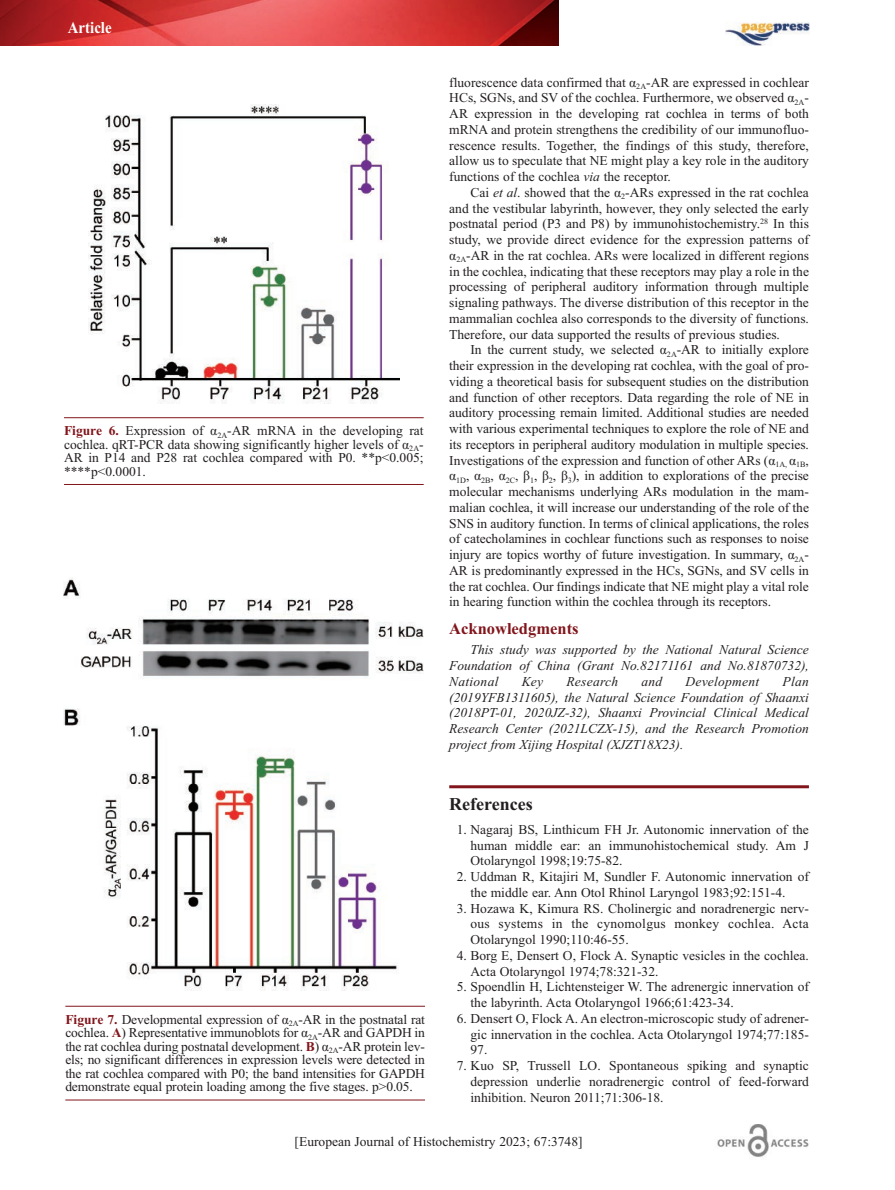
<style>
.page{position:relative;width:895px;height:1190px;background:#fff}
.page>*{position:absolute;margin:0;border:0;box-sizing:border-box;transform-origin:0 0}
.t1{font:700 18px "Times New Roman";color:#231f20}
.t2{font:700 16.5px "Times New Roman";color:#81151b}
.t3{font:700 16.5px "Times New Roman";color:#fff;scale:.9 1}
.t4{font:13.5px/15.8px "Times New Roman";color:#231f20;text-align:justify}
.t5{font:italic 13.5px/15.8px "Times New Roman";color:#231f20;text-align:justify}
.t6{font:italic 13.5px "Times New Roman";letter-spacing:.02em;color:#231f20}
.s1{font-weight:700;color:#81151b}
.s2{font-style:italic}
</style>
<div class="page">
<svg style="left:0;top:0;width:558px;height:45px;background:#cb3b3c"></svg>
<img style="left:717px;top:1124px;width:91px;height:33px">
<hr style="left:449px;top:785px;width:359px;height:3px;background:#81151b">
<img style="left:725px;top:22px;width:84px;height:23px">
<hr style="left:64px;top:417px;width:359px;height:1px;background:#81151b">
<hr style="left:64px;top:484px;width:359px;height:1px;background:#81151b">
<img style="left:88px;top:105px;width:311px;height:298px">
<hr style="left:65px;top:1006px;width:360px;height:1px;background:#81151b">
<hr style="left:65px;top:1099px;width:360px;height:1px;background:#81151b">
<img style="left:64px;top:577px;width:359px;height:414px">
<p class="t3" style="left:68px;top:18px;width:50px">article</p>
<p class="t4" style="left:64px;top:424px;width:361px;line-height:13.5px"><span class="s1">Figure 6.</span> Expression of α<sub>2A</sub>-AR mRNA in the developing rat cochlea. qRT-PCR data showing significantly higher levels of α<sub>2A</sub>-AR in P14 and P28 rat cochlea compared with P0. **p&lt;0.005; ****p&lt;0.0001.</p>
<p class="t4" style="left:65px;top:1012px;width:361px;line-height:13.5px"><span class="s1">Figure 7.</span> Developmental expression of α<sub>2A</sub>-AR in the postnatal rat cochlea. <span class="s1">A</span>) Representative immunoblots for α<sub>2A</sub>-AR and GAPDH in the rat cochlea during postnatal development. <span class="s1">B</span>) α<sub>2A</sub>-AR protein lev&shy;els; no significant differences in expression levels were detected in the rat cochlea compared with P0; the band intensities for GAPDH demonstrate equal protein loading among the five stages. p&gt;0.05.</p>
<p class="t4" style="left:449px;top:74px;width:361px">fluorescence data confirmed that α<sub>2A</sub>-AR are expressed in cochlear HCs, SGNs, and SV of the cochlea. Furthermore, we observed α<sub>2A</sub>-AR expression in the developing rat cochlea in terms of both mRNA and protein strengthens the credibility of our immunofluo&shy;rescence results. Together, the findings of this study, therefore, allow us to speculate that NE might play a key role in the auditory functions of the cochlea <span class="s2">via</span> the receptor.</p>
<p class="t4" style="left:449px;top:184px;width:361px;text-indent:21px">Cai <span class="s2">et al</span>. showed that the α<sub>2</sub>-ARs expressed in the rat cochlea and the vestibular labyrinth, however, they only selected the early postnatal period (P3 and P8) by immunohistochemistry.<sup>28</sup> In this study, we provide direct evidence for the expression patterns of α<sub>2A</sub>-AR in the rat cochlea. ARs were localized in different regions in the cochlea, indicating that these receptors may play a role in the processing of peripheral auditory information through multiple signaling pathways. The diverse distribution of this receptor in the mammalian cochlea also corresponds to the diversity of functions.<br>Therefore, our data supported the results of previous studies.</p>
<p class="t4" style="left:449px;top:342px;width:361px;text-indent:21px">In the current study, we selected α<sub>2A</sub>-AR to initially explore their expression in the developing rat cochlea, with the goal of pro&shy;viding a theoretical basis for subsequent studies on the distribution and function of other receptors. Data regarding the role of NE in auditory processing remain limited. Additional studies are needed with various experimental techniques to explore the role of NE and its receptors in peripheral auditory modulation in multiple species.<br>Investigations of the expression and function of other ARs (α<sub>1A,</sub> α<sub>1B</sub>, α<sub>1D</sub>, α<sub>2B</sub>, α<sub>2C</sub>, β<sub>1</sub>, β<sub>2</sub>, β<sub>3</sub>), in addition to explorations of the precise molecular mechanisms underlying ARs modulation in the mam&shy;malian cochlea, it will increase our understanding of the role of the SNS in auditory function. In terms of clinical applications, the roles of catecholamines in cochlear functions such as responses to noise injury are topics worthy of future investigation. In summary, α<sub>2A</sub>-AR is predominantly expressed in the HCs, SGNs, and SV cells in the rat cochlea. Our findings indicate that NE might play a vital role in hearing function within the cochlea through its receptors.</p>
<p class="t2" style="left:449px;top:619px;width:131px">acknowledgments</p>
<p class="t5" style="left:449px;top:642px;width:361px;text-indent:21px">This study was supported by the National Natural Science Foundation of China (Grant No.82171161 and No.81870732), National</p>
<p class="t5" style="left:449px;top:673px;width:361px;text-indent:333px">Plan (2019YFB1311605), the Natural Science Foundation of Shaanxi (2018PT-01, 2020JZ-32), Shaanxi Provincial Clinical Medical Research Center (2021LCZX-15), and the Research Promotion project from Xijing Hospital (XJZT18X23).</p>
<p class="t5" style="left:521px;top:673px;width:23px">Key</p>
<p class="t6" style="left:566px;top:673px;width:53px">Research</p>
<p class="t5" style="left:641px;top:673px;width:22px">and</p>
<p class="t6" style="left:685px;top:673px;width:75px">Development</p>
<h1 class="t1" style="left:449px;top:793px;width:85px">references</h1>
<p class="t4" style="left:470px;top:821px;width:340px;text-indent:-14px">1. Nagaraj BS, Linthicum FH Jr. Autonomic innervation of the human middle ear: an immunohistochemical study. Am J Otolaryngol 1998;19:75-82.</p>
<p class="t4" style="left:470px;top:868px;width:340px;text-indent:-14px">2. Uddman R, Kitajiri M, Sundler F. Autonomic innervation of the middle ear. Ann Otol Rhinol Laryngol 1983;92:151-4.</p>
<p class="t4" style="left:470px;top:900px;width:340px;text-indent:-14px">3. Hozawa K, Kimura RS. Cholinergic and noradrenergic nerv&shy;ous systems in the cynomolgus monkey cochlea. Acta Otolaryngol 1990;110:46-55.</p>
<p class="t4" style="left:470px;top:947px;width:340px;text-indent:-14px">4. Borg E, Densert O, Flock A. Synaptic vesicles in the cochlea.<br>Acta Otolaryngol 1974;78:321-32.</p>
<p class="t4" style="left:470px;top:979px;width:340px;text-indent:-14px">5. Spoendlin H, Lichtensteiger W. The adrenergic innervation of the labyrinth. Acta Otolaryngol 1966;61:423-34.</p>
<p class="t4" style="left:470px;top:1010px;width:340px;text-indent:-14px">6. Densert O, Flock A. An electron-microscopic study of adrener&shy;gic innervation in the cochlea. Acta Otolaryngol 1974;77:185- 97.</p>
<p class="t4" style="left:470px;top:1057px;width:340px;text-indent:-14px">7. Kuo SP, Trussell LO. Spontaneous spiking and synaptic depression underlie noradrenergic control of feed-forward inhibition. Neuron 2011;71:306-18.</p>
<p class="t4" style="left:294px;top:1134px;width:289px">[European Journal of Histochemistry 2023; 67:3748]</p>
</div>
